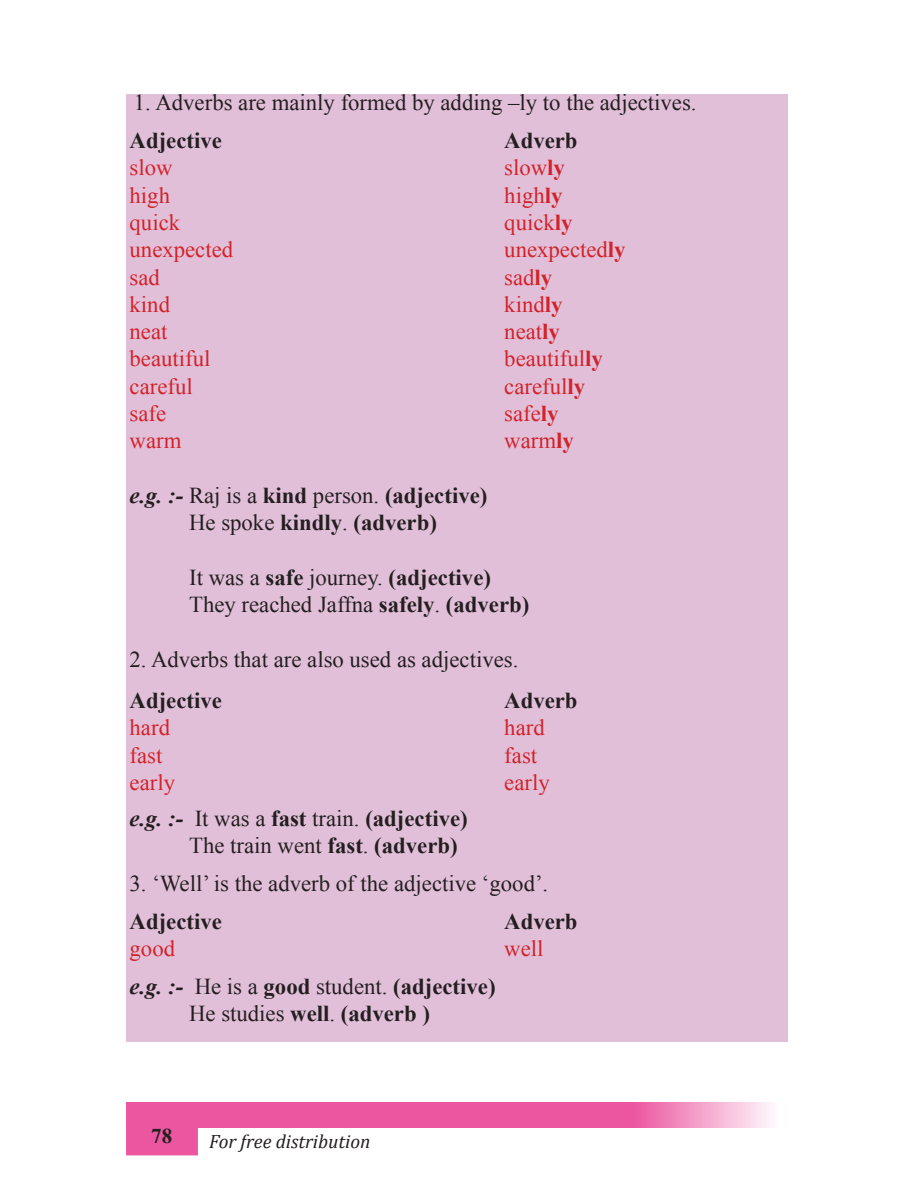
<style>
.page{position:relative;width:914px;height:1197px;background:#fff}
.page>*{position:absolute;margin:0;border:0;box-sizing:border-box;transform-origin:0 0}
.t1{font:700 22.75px/27.3px "Times New Roman";color:#231f20;text-align:center}
.t2{font:22.75px/27.3px "Times New Roman";color:#231f20}
.t3{font:22.75px "Times New Roman";color:#d1232a}
.t4{font:700 21px "Times New Roman";color:#231f20}
.t5{font:italic 19.25px "Cambria";color:#231f20}
.s1{font-weight:700}
.s2{font-style:italic}
.s3{font-weight:400}
</style>
<div class="page">
<div style="left:126px;top:1102px;width:72px;height:53px;background:#ec56a0"></div>
<svg style="left:126px;top:1102px;width:645px;height:26px;background:#ed66a9"></svg>
<div style="left:126px;top:94px;width:662px;height:948px;background:#e2bfd9"></div>
<p class="t2" style="left:134px;top:88px;width:564px">1. Adverbs are mainly formed by adding –ly to the adjectives.</p>
<p class="t1" style="left:130px;top:126px;width:94px">Adjective</p>
<p class="t1" style="left:504px;top:126px;width:75px">Adverb</p>
<p class="t3" style="left:130px;top:152px;width:44px">slow</p>
<p class="t3" style="left:504px;top:152px;width:62px">slow<span class="s1">ly</span></p>
<p class="t3" style="left:130px;top:179px;width:42px">high</p>
<p class="t3" style="left:504px;top:179px;width:60px">high<span class="s1">ly</span></p>
<p class="t3" style="left:130px;top:206px;width:52px">quick</p>
<p class="t3" style="left:504px;top:206px;width:70px">quick<span class="s1">ly</span></p>
<p class="t3" style="left:130px;top:234px;width:105px">unexpected</p>
<p class="t3" style="left:504px;top:234px;width:123px">unexpected<span class="s1">ly</span></p>
<p class="t3" style="left:130px;top:261px;width:32px">sad</p>
<p class="t3" style="left:504px;top:261px;width:50px">sad<span class="s1">ly</span></p>
<p class="t3" style="left:130px;top:288px;width:42px">kind</p>
<p class="t3" style="left:504px;top:288px;width:60px">kind<span class="s1">ly</span></p>
<p class="t3" style="left:130px;top:316px;width:39px">neat</p>
<p class="t3" style="left:504px;top:316px;width:57px">neat<span class="s1">ly</span></p>
<p class="t3" style="left:130px;top:343px;width:82px">beautiful</p>
<p class="t3" style="left:504px;top:343px;width:100px">beautiful<span class="s1">ly</span></p>
<p class="t3" style="left:130px;top:370px;width:65px">careful</p>
<p class="t3" style="left:504px;top:370px;width:82px">careful<span class="s1">ly</span></p>
<p class="t3" style="left:130px;top:397px;width:38px">safe</p>
<p class="t3" style="left:504px;top:397px;width:56px">safe<span class="s1">ly</span></p>
<p class="t3" style="left:130px;top:425px;width:53px">warm</p>
<p class="t3" style="left:504px;top:425px;width:71px">warm<span class="s1">ly</span></p>
<p class="t1" style="left:130px;top:481px;width:359px"><span class="s2">e.g. :-</span> <span class="s3">Raj is a</span> kind <span class="s3">person.</span> (adjective)<br><span class="s3">He spoke</span> kindly<span class="s3">.</span> (adverb)</p>
<p class="t2" style="left:189px;top:563px;width:342px">It was a <span class="s1">safe</span> journey. <span class="s1">(adjective)<br></span>They reached Jaffna <span class="s1">safely</span>. <span class="s1">(adverb)</span></p>
<p class="t2" style="left:130px;top:645px;width:390px">2. Adverbs that are also used as adjectives.</p>
<p class="t1" style="left:130px;top:686px;width:94px">Adjective</p>
<p class="t1" style="left:504px;top:686px;width:75px">Adverb</p>
<p class="t3" style="left:130px;top:712px;width:42px">hard</p>
<p class="t3" style="left:504px;top:712px;width:42px">hard</p>
<p class="t3" style="left:130px;top:739px;width:34px">fast</p>
<p class="t3" style="left:504px;top:739px;width:34px">fast</p>
<p class="t3" style="left:130px;top:766px;width:47px">early</p>
<p class="t3" style="left:504px;top:766px;width:47px">early</p>
<p class="t1" style="left:189px;top:804px;width:280px;text-align:left;text-indent:-59px"><span class="s2">e.g. :-</span> <span class="s3">It was a</span> fast <span class="s3">train.</span> (adjective)<br><span class="s3">The train went</span> fast<span class="s3">.</span> (adverb)</p>
<p class="t2" style="left:130px;top:869px;width:420px">3. ‘Well’ is the adverb of the adjective ‘good’.</p>
<p class="t1" style="left:130px;top:907px;width:94px">Adjective</p>
<p class="t1" style="left:504px;top:907px;width:75px">Adverb</p>
<p class="t3" style="left:130px;top:933px;width:47px">good</p>
<p class="t3" style="left:504px;top:933px;width:41px">well</p>
<p class="t1" style="left:130px;top:972px;width:367px"><span class="s2">e.g. :-</span> <span class="s3">He is a</span> good <span class="s3">student.</span> (adjective)<br><span class="s3">He studies</span> well<span class="s3">.</span> (adverb )</p>
<p class="t4" style="left:151px;top:1121px;width:22px">78</p>
<p class="t5" style="left:209px;top:1128px;width:163px">For free distribution</p>
</div>
